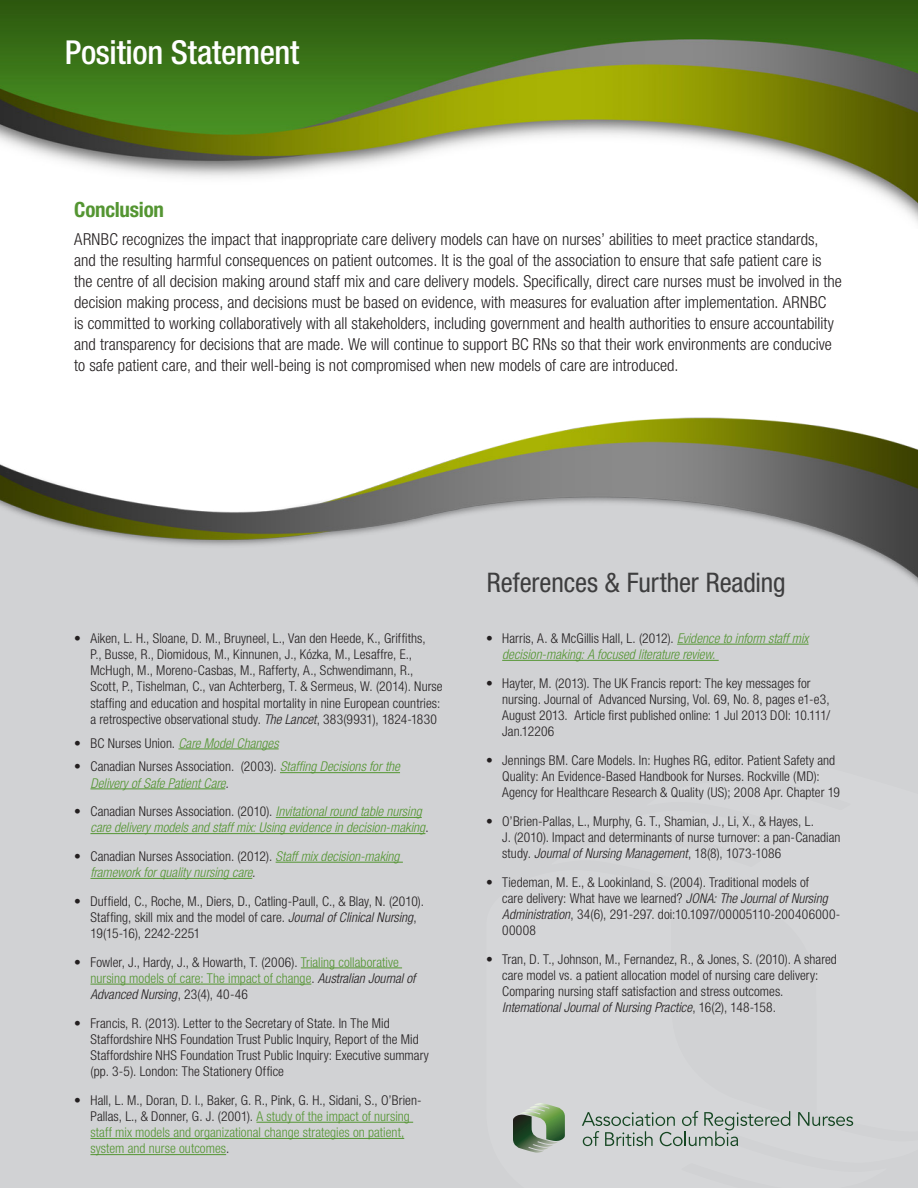
<style>
.page{position:relative;width:918px;height:1188px;background:#fff}
.page>*{position:absolute;margin:0;border:0;box-sizing:border-box;transform-origin:0 0}
.t1{font:500 condensed 33px "Helvetica Neue LT Std";letter-spacing:-.01em;color:#fff}
.Heading_01a{font:condensed 27px "Helvetica Neue LT Std";letter-spacing:-.005em;color:#3e3e3f}
.Heading_02{font:700 condensed 21px "Helvetica Neue LT Std";letter-spacing:-.01em;color:#549532}
.Body{font:300 condensed 16.5px/21px "Helvetica Neue LT Std";color:#231f20}
.t2{font:300 condensed 13.5px/16.2px "Helvetica Neue LT Std";letter-spacing:.005em;color:#231f20}
.t3{font:italic 300 condensed 13.5px/16.2px "Helvetica Neue LT Std";color:#549532}
.t4{font:300 condensed 13.5px/16.2px "Helvetica Neue LT Std";letter-spacing:.005em;color:#549532}
.s1{font-style:italic}
.s2{font-style:normal;color:#231f20}
.s3{color:#231f20}
.s4{font-style:italic;color:#231f20}
</style>
<div class="page">
<img style="left:0;top:0;width:918px;height:223px">
<div style="left:0;top:473px;width:918px;height:715px;background:#d1d2d4"></div>
<img style="left:0;top:417px;width:918px;height:168px">
<svg style="left:513px;top:1103px;width:52px;height:50px"></svg>
<svg style="left:798px;top:1112px;width:55px;height:14px"></svg>
<svg style="left:582px;top:1111px;width:208px;height:35px"></svg>
<hr style="left:677px;top:644px;width:132px;height:1px;background:#549532">
<hr style="left:502px;top:660px;width:217px;height:1px;background:#549532">
<hr style="left:178px;top:749px;width:101px;height:1px;background:#549532">
<hr style="left:280px;top:772px;width:120px;height:1px;background:#549532">
<hr style="left:90px;top:789px;width:135px;height:1px;background:#549532">
<hr style="left:276px;top:817px;width:146px;height:1px;background:#549532">
<hr style="left:90px;top:833px;width:335px;height:1px;background:#549532">
<hr style="left:276px;top:862px;width:127px;height:1px;background:#549532">
<hr style="left:90px;top:878px;width:162px;height:1px;background:#549532">
<hr style="left:301px;top:968px;width:101px;height:1px;background:#549532">
<hr style="left:90px;top:984px;width:221px;height:1px;background:#549532">
<hr style="left:256px;top:1122px;width:157px;height:1px;background:#549532">
<hr style="left:90px;top:1138px;width:314px;height:1px;background:#549532">
<hr style="left:90px;top:1154px;width:136px;height:1px;background:#549532">
<h1 class="t1" style="left:65px;top:33px;width:236px">Position Statement</h1>
<p class="Heading_02" style="left:74px;top:197px;width:91px">Conclusion</p>
<p class="Body" style="left:74px;top:228px;width:769px">ARNBC recognizes the impact that inappropriate care delivery models can have on nurses’ abilities to meet practice standards, and the resulting harmful consequences on patient outcomes. It is the goal of the association to ensure that safe patient care is the centre of all decision making around staff mix and care delivery models. Specifically, direct care nurses must be involved in the decision making process, and decisions must be based on evidence, with measures for evaluation after implementation. ARNBC<br>is committed to working collaboratively with all stakeholders, including government and health authorities to ensure accountability and transparency for decisions that are made. We will continue to support BC RNs so that their work environments are conducive to safe patient care, and their well-being is not compromised when new models of care are introduced.</p>
<p class="t2" style="left:90px;top:630px;width:354px;text-indent:-16px">• Aiken, L. H., Sloane, D. M., Bruyneel, L., Van den Heede, K., Griffiths,<br>P., Busse, R., Diomidous, M., Kinnunen, J., Kózka, M., Lesaffre, E., McHugh, M., Moreno-Casbas, M., Rafferty, A., Schwendimann, R., Scott, P., Tishelman, C., van Achterberg, T. &amp; Sermeus, W. (2014). Nurse staffing and education and hospital mortality in nine European countries: a retrospective observational study. <span class="s1">The Lancet</span>, 383(9931), 1824-1830</p>
<p class="t3" style="left:74px;top:735px;width:206px"><span class="s2">• BC Nurses Union.</span> Care Model Changes</p>
<p class="t3" style="left:90px;top:759px;width:311px;text-indent:-16px"><span class="s2">• Canadian Nurses Association. (2003).</span> Staffing Decisions for the<br>Delivery of Safe Patient Care<span class="s3">.</span></p>
<p class="t3" style="left:90px;top:804px;width:340px;text-indent:-16px"><span class="s2">• Canadian Nurses Association. (2010).</span> Invitational round table nursing care delivery models and staff mix: Using evidence in decision-making<span class="s2">.</span></p>
<p class="t3" style="left:90px;top:848px;width:311px;text-indent:-16px"><span class="s2">• Canadian Nurses Association. (2012).</span> Staff mix decision-making framework for quality nursing care<span class="s3">.</span></p>
<p class="t2" style="left:90px;top:893px;width:335px;text-indent:-16px">• Duffield, C., Roche, M., Diers, D., Catling-Paull, C., &amp; Blay, N. (2010).<br>Staffing, skill mix and the model of care. <span class="s1">Journal of Clinical Nursing</span>,<br>19(15-16), 2242-2251</p>
<p class="t4" style="left:90px;top:954px;width:327px;text-indent:-16px"><span class="s3">• Fowler, J., Hardy, J., &amp; Howarth, T. (2006).</span> Trialing collaborative nursing models of care: The impact of change<span class="s3">.</span> <span class="s4">Australian Journal of<br>Advanced Nursing</span><span class="s3">, 23(4), 40-46</span></p>
<p class="t2" style="left:90px;top:1015px;width:340px;text-indent:-16px">• Francis, R. (2013). Letter to the Secretary of State. In The Mid Staffordshire NHS Foundation Trust Public Inquiry, Report of the Mid Staffordshire NHS Foundation Trust Public Inquiry: Executive summary (pp. 3-5). London: The Stationery Office</p>
<p class="t4" style="left:90px;top:1092px;width:333px;text-indent:-16px"><span class="s3">• Hall, L. M., Doran, D. I., Baker, G. R., Pink, G. H., Sidani, S., O’Brien-Pallas, L., &amp; Donner, G. J. (2001).</span> A study of the impact of nursing staff mix models and organizational change strategies on patient, system and nurse outcomes<span class="s3">.</span></p>
<p class="Heading_01a" style="left:487px;top:566px;width:300px">References &amp; Further Reading</p>
<p class="t3" style="left:502px;top:630px;width:308px;text-indent:-16px"><span class="s2">• Harris, A. &amp; McGillis Hall, L. (2012).</span> Evidence to inform staff mix decision-making: A focused literature review.</p>
<p class="t2" style="left:502px;top:675px;width:330px;text-indent:-16px">• Hayter, M. (2013). The UK Francis report: The key messages for nursing. Journal of Advanced Nursing, Vol. 69, No. 8, pages e1-e3, August 2013. Article first published online: 1 Jul 2013 DOI: 10.111/ Jan.12206</p>
<p class="t2" style="left:502px;top:752px;width:339px;text-indent:-16px">• Jennings BM. Care Models. In: Hughes RG, editor. Patient Safety and<br>Quality: An Evidence-Based Handbook for Nurses. Rockville (MD):<br>Agency for Healthcare Research &amp; Quality (US); 2008 Apr. Chapter 19</p>
<p class="t2" style="left:502px;top:813px;width:340px;text-indent:-16px">• O’Brien-Pallas, L., Murphy, G. T., Shamian, J., Li, X., &amp; Hayes, L.<br>J. (2010). Impact and determinants of nurse turnover: a pan-Canadian study. <span class="s1">Journal of Nursing Management</span>, 18(8), 1073-1086</p>
<p class="t2" style="left:502px;top:874px;width:340px;text-indent:-16px">• Tiedeman, M. E., &amp; Lookinland, S. (2004). Traditional models of<br>care delivery: What have we learned? <span class="s1">JONA: The Journal of Nursing Administration</span>, 34(6), 291-297. doi:10.1097/00005110-200406000- 00008</p>
<p class="t2" style="left:502px;top:951px;width:336px;text-indent:-16px">• Tran, D. T., Johnson, M., Fernandez, R., &amp; Jones, S. (2010). A shared care model vs. a patient allocation model of nursing care delivery:<br>Comparing nursing staff satisfaction and stress outcomes.<br><span class="s1">International Journal of Nursing Practice</span>, 16(2), 148-158.</p>
</div>
